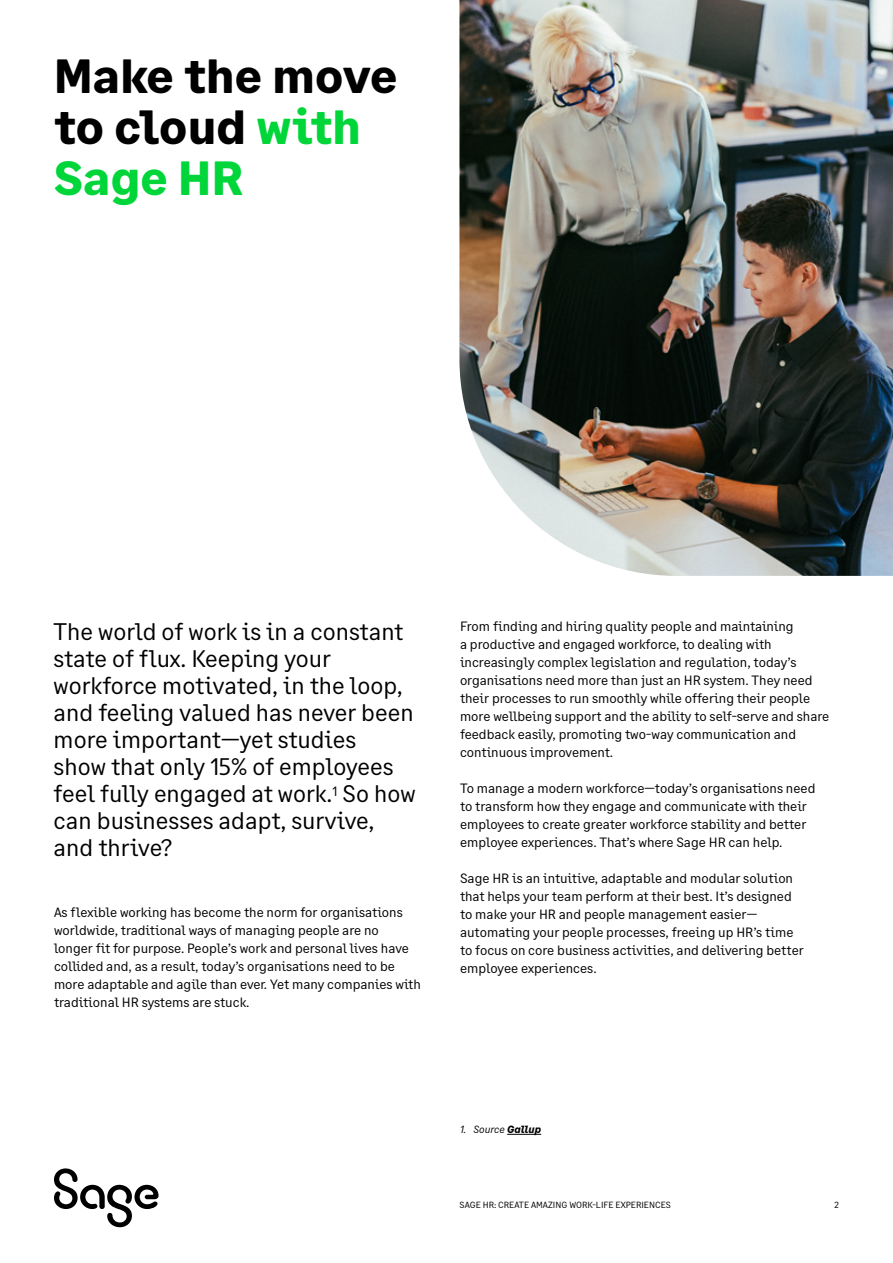
<style>
.page{position:relative;width:893px;height:1263px;background:#fff}
.page>*{position:absolute;margin:0;border:0;box-sizing:border-box;transform-origin:0 0}
.t1{font:700 48px/51px "Sage Text";letter-spacing:.005em;color:#000}
.t2{font:24px/27px "Sage Text";color:#000}
.t3{font:13.5px/18px "Sage Text";color:#000}
.t4{font:italic 10.5px "Sage Text";color:#000}
.t5{font:9px "Sage Text";color:#000}
.s1{color:#00d639}
.s2{font-weight:700;color:#000101}
</style>
<div class="page">
<img style="left:459px;top:0;width:434px;height:576px">
<hr style="left:507px;top:1134px;width:34px;height:1px;background:#000101">
<svg style="left:54px;top:1168px;width:105px;height:59px"></svg>
<h1 class="t1" style="left:54px;top:51px;width:345px">Make the move to cloud <span class="s1">with<br>Sage HR</span></h1>
<p class="t2" style="left:54px;top:618px;width:364px">The world of work is in a constant state of flux. Keeping your workforce motivated, in the loop, and feeling valued has never been more important—yet studies<br>show that only 15% of employees feel fully engaged at work.<sup>1</sup> So how can businesses adapt, survive, and thrive?</p>
<p class="t3" style="left:54px;top:904px;width:368px">As flexible working has become the norm for organisations worldwide, traditional ways of managing people are no longer fit for purpose. People’s work and personal lives have collided and, as a result, today’s organisations need to be more adaptable and agile than ever. Yet many companies with traditional HR systems are stuck.</p>
<p class="t3" style="left:460px;top:617px;width:371px">From finding and hiring quality people and maintaining<br>a productive and engaged workforce, to dealing with increasingly complex legislation and regulation, today’s organisations need more than just an HR system. They need their processes to run smoothly while offering their people more wellbeing support and the ability to self-serve and share feedback easily, promoting two-way communication and continuous improvement.</p>
<p class="t3" style="left:460px;top:779px;width:357px">To manage a modern workforce—today’s organisations need to transform how they engage and communicate with their employees to create greater workforce stability and better employee experiences. That’s where Sage HR can help.</p>
<p class="t3" style="left:460px;top:869px;width:345px">Sage HR is an intuitive, adaptable and modular solution that helps your team perform at their best. It’s designed to make your HR and people management easier— automating your people processes, freeing up HR’s time to focus on core business activities, and delivering better employee experiences.</p>
<p class="t4" style="left:460px;top:1123px;width:83px">1. Source <span class="s2">Gallup</span></p>
<p class="t5" style="left:460px;top:1200px;width:213px">SAGE HR: CREATE AMAZING WORK-LIFE EXPERIENCES</p>
<p class="t5" style="left:834px;top:1200px;width:6px">2</p>
</div>
